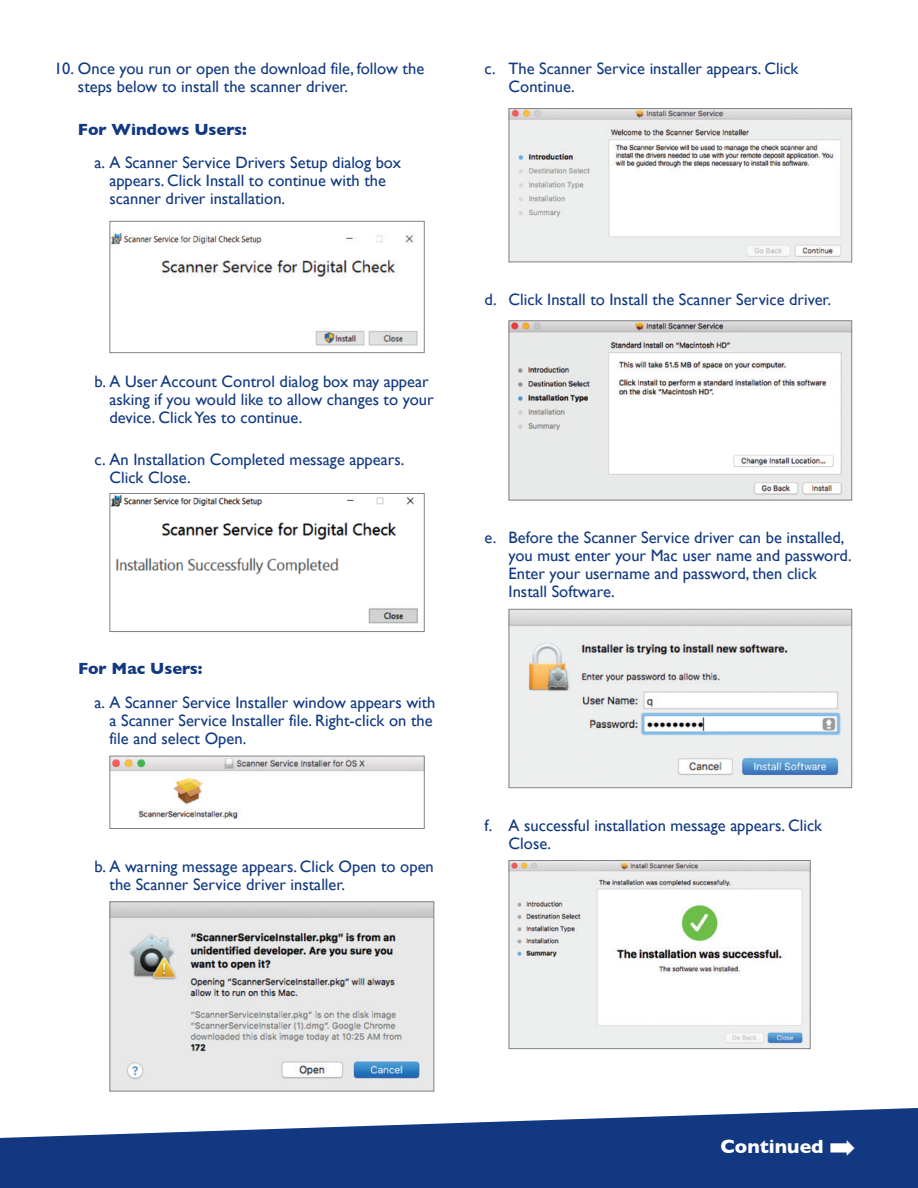
<style>
.page{position:relative;width:918px;height:1188px;background:#fff}
.page>*{position:absolute;margin:0;border:0;box-sizing:border-box;transform-origin:0 0}
.t1{font:700 19.5px "Gill Sans";color:#fff}
.t2{font:16.5px/18px "Gill Sans";color:#113880}
.t3{font:700 16.5px "Gill Sans";color:#113880}
</style>
<div class="page">
<svg style="left:0;top:1108px;width:918px;height:80px;fill:#113880"></svg>
<img style="left:112px;top:231px;width:306px;height:115px">
<div style="left:110px;top:221px;width:315px;height:132px;border:1px solid #808285"></div>
<img style="left:112px;top:495px;width:306px;height:129px">
<div style="left:110px;top:493px;width:315px;height:139px;border:1px solid #808285"></div>
<img style="left:112px;top:758px;width:311px;height:62px">
<div style="left:110px;top:756px;width:315px;height:73px;border:1px solid #808285"></div>
<img style="left:112px;top:903px;width:320px;height:186px">
<div style="left:110px;top:901px;width:324px;height:190px;border:1px solid #808285"></div>
<img style="left:511px;top:110px;width:339px;height:150px">
<div style="left:509px;top:108px;width:343px;height:154px;border:1px solid #808285"></div>
<img style="left:511px;top:322px;width:339px;height:176px">
<div style="left:509px;top:320px;width:343px;height:180px;border:1px solid #808285"></div>
<img style="left:511px;top:611px;width:339px;height:175px">
<div style="left:509px;top:609px;width:343px;height:179px;border:1px solid #808285"></div>
<img style="left:511px;top:862px;width:298px;height:185px">
<div style="left:509px;top:860px;width:302px;height:189px;border:1px solid #808285"></div>
<svg style="left:831px;top:1140px;width:24px;height:16px"></svg>
<p class="t2" style="left:78px;top:60px;width:348px;text-indent:-24px">10. Once you run or open the download file, follow the steps below to install the scanner driver.</p>
<p class="t3" style="left:78px;top:116px;width:170px">For Windows Users:</p>
<p class="t2" style="left:109px;top:154px;width:293px;text-indent:-15px">a. A Scanner Service Drivers Setup dialog box appears. Click Install to continue with the scanner driver installation.</p>
<p class="t2" style="left:110px;top:372px;width:326px;text-indent:-15px">b. A User Account Control dialog box may appear asking if you would like to allow changes to your device. Click Yes to continue.</p>
<p class="t2" style="left:110px;top:451px;width:296px;text-indent:-15px">c. An Installation Completed message appears.<br>Click Close.</p>
<p class="t3" style="left:78px;top:656px;width:126px">For Mac Users:</p>
<p class="t2" style="left:110px;top:693px;width:328px;text-indent:-15px">a. A Scanner Service Installer window appears with a Scanner Service Installer file. Right-click on the file and select Open.</p>
<p class="t2" style="left:110px;top:857px;width:326px;text-indent:-15px">b. A warning message appears. Click Open to open the Scanner Service driver installer.</p>
<p class="t2" style="left:509px;top:60px;width:291px;text-indent:-24px">c. The Scanner Service installer appears. Click<br>Continue.</p>
<p class="t2" style="left:485px;top:290px;width:348px">d. Click Install to Install the Scanner Service driver.</p>
<p class="t2" style="left:509px;top:528px;width:345px;text-indent:-24px">e. Before the Scanner Service driver can be installed, you must enter your Mac user name and password.<br>Enter your username and password, then click Install Software.</p>
<p class="t2" style="left:509px;top:816px;width:315px;text-indent:-24px">f. A successful installation message appears. Click<br>Close.</p>
<p class="t1" style="left:720px;top:1131px;width:105px">Continued</p>
</div>
